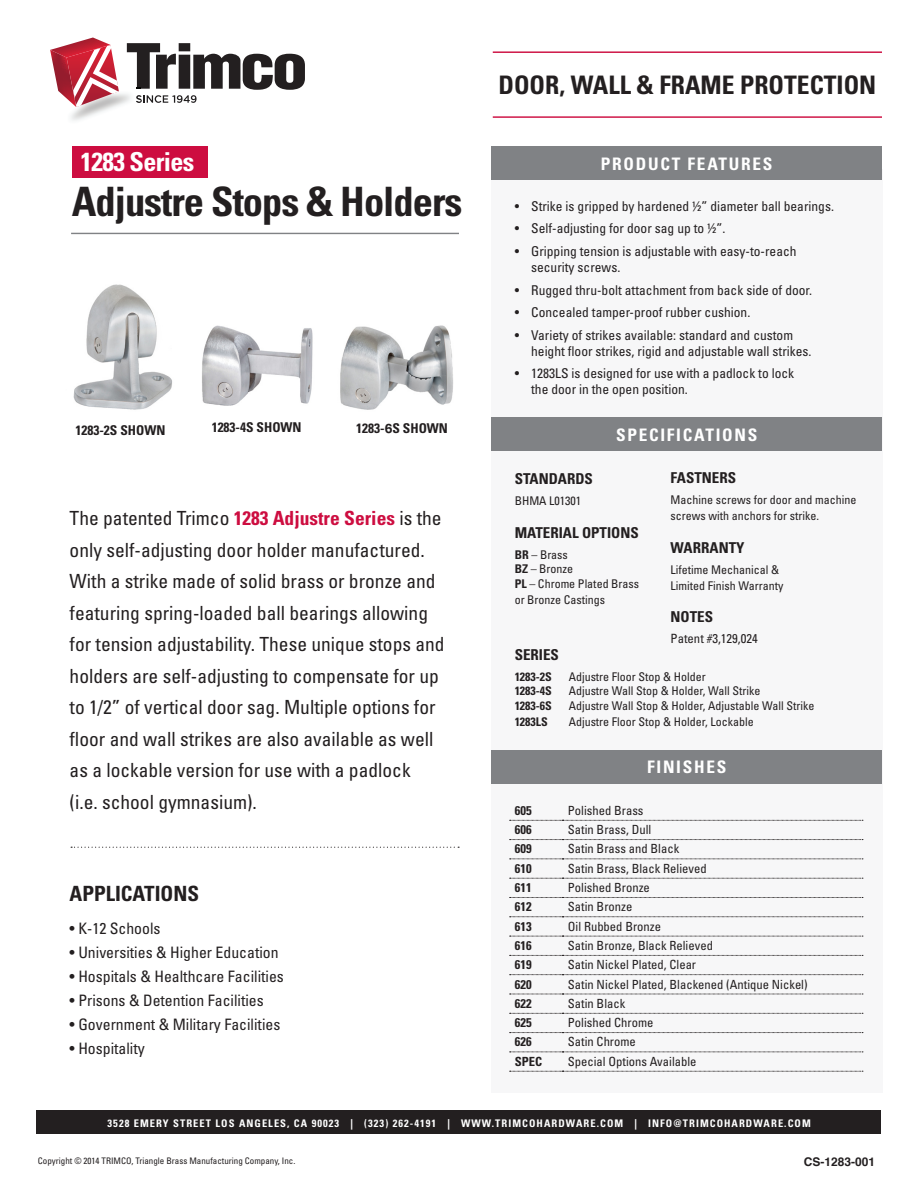
<style>
.page{position:relative;width:918px;height:1188px;background:#fff}
.page>*{position:absolute;margin:0;border:0;box-sizing:border-box;transform-origin:0 0}
.t1{font:700 condensed 40.5px "Univers";letter-spacing:-.025em;color:#231f20}
.t2{font:700 condensed 26.1px "Univers";letter-spacing:-.025em;color:#fff}
.t3{font:700 condensed 25.5px "Univers";color:#231f20}
.t4{font:700 condensed 21px "Univers";color:#231f20}
.t5{font:condensed 19.5px/31.5px "Univers";color:#231f20}
.t6{font:700 condensed 17.25px "Univers";letter-spacing:.1em;color:#fff}
.t7{font:condensed 15.75px "Univers";color:#231f20}
.t8{font:700 condensed 15px "Univers";color:#231f20}
.t9{font:condensed 13.5px/16.2px "Univers";color:#231f20}
.t10{font:700 condensed 13.5px "Univers";color:#231f20}
.t11{font:condensed 12.75px "Univers";color:#231f20}
.t12{font:condensed 12.6px "Univers";color:#231f20}
.t13{font:700 condensed 12.6px "Univers";color:#231f20}
.t14{font:condensed 12px/16.2px "Univers";color:#231f20}
.t15{font:700 condensed 12px "Univers";color:#231f20}
.t16{font:700 12px "Helvetica";color:#231f20}
.t17{font:700 condensed 10.5px "Univers";letter-spacing:.1em;color:#fff}
.t18{font:condensed 9px "Univers";color:#231f20}
.s1{font-family:"Tunga";font-stretch:normal;font-size:16.5px}
.s2{font-weight:700;color:#cd0d40}
.s3{font-weight:700}
</style>
<div class="page">
<div style="left:491px;top:169px;width:392px;height:924px;background:#f7f7f8"></div>
<div style="left:37px;top:1111px;width:844px;height:23px;background:#231f20"></div>
<hr style="left:71px;top:233px;width:388px;height:1px;background:#808285">
<div style="left:72px;top:146px;width:135px;height:32px;background:#cd0d40"></div>
<svg style="left:71px;top:847px;width:388px;height:1px"></svg>
<svg style="left:50px;top:38px;width:255px;height:70px"></svg>
<hr style="left:493px;top:51px;width:389px;height:2px;background:#cd0d40">
<hr style="left:493px;top:116px;width:389px;height:2px;background:#cd0d40">
<div style="left:491px;top:146px;width:391px;height:33px;background:#808285"></div>
<div style="left:491px;top:750px;width:391px;height:34px;background:#808285"></div>
<div style="left:491px;top:417px;width:391px;height:34px;background:#808285"></div>
<svg style="left:510px;top:820px;width:353px;height:1px"></svg>
<svg style="left:510px;top:839px;width:353px;height:1px"></svg>
<svg style="left:510px;top:859px;width:353px;height:1px"></svg>
<svg style="left:510px;top:878px;width:353px;height:1px"></svg>
<svg style="left:510px;top:897px;width:353px;height:1px"></svg>
<svg style="left:510px;top:917px;width:353px;height:1px"></svg>
<svg style="left:510px;top:936px;width:353px;height:1px"></svg>
<svg style="left:510px;top:955px;width:353px;height:1px"></svg>
<svg style="left:510px;top:974px;width:353px;height:1px"></svg>
<svg style="left:510px;top:994px;width:353px;height:1px"></svg>
<svg style="left:510px;top:1013px;width:353px;height:1px"></svg>
<svg style="left:510px;top:1032px;width:353px;height:1px"></svg>
<svg style="left:510px;top:1052px;width:353px;height:1px"></svg>
<svg style="left:510px;top:1071px;width:353px;height:1px"></svg>
<img style="left:73px;top:284px;width:99px;height:126px">
<img style="left:202px;top:325px;width:111px;height:81px">
<img style="left:340px;top:325px;width:113px;height:85px">
<p class="t2" style="left:81px;top:146px;width:115px">1283 Series</p>
<p class="t1" style="left:72px;top:177px;width:392px">Adjustre Stops &amp; Holders</p>
<p class="t10" style="left:75px;top:422px;width:91px">1283-2S SHOWN</p>
<p class="t10" style="left:212px;top:419px;width:91px">1283-4S SHOWN</p>
<p class="t10" style="left:356px;top:420px;width:93px">1283-<span class="s1">6</span>S SHOWN</p>
<p class="t5" style="left:70px;top:503px;width:377px">The patented Trimco <span class="s2">1283 Adjustre Series</span> is the only self-adjusting door holder manufactured.<br>With a strike made of solid brass or bronze and featuring spring-loaded ball bearings allowing for tension adjustability. These unique stops and holders are self-adjusting to compensate for up to 1/2” of vertical door sag. Multiple options for floor and wall strikes are also available as well as a lockable version for use with a padlock<br>(i.e. school gymnasium).</p>
<p class="t4" style="left:70px;top:881px;width:131px">APPLICATIONS</p>
<p class="t7" style="left:70px;top:918px;width:92px">• K-12 Schools</p>
<p class="t7" style="left:70px;top:942px;width:211px">• Universities &amp; Higher Education</p>
<p class="t7" style="left:70px;top:966px;width:216px">• Hospitals &amp; Healthcare Facilities</p>
<p class="t7" style="left:70px;top:990px;width:196px">• Prisons &amp; Detention Facilities</p>
<p class="t7" style="left:70px;top:1014px;width:212px">• Government &amp; Military Facilities</p>
<p class="t7" style="left:70px;top:1038px;width:77px">• Hospitality</p>
<p class="t3" style="left:498px;top:69px;width:379px">DOOR, WALL &amp; FRAME PROTECTION</p>
<p class="t6" style="left:601px;top:153px;width:173px">PRODUCT FEATURES</p>
<p class="t9" style="left:515px;top:198px;width:321px">• Strike is gripped by hardened ½” diameter ball bearings.</p>
<p class="t9" style="left:515px;top:220px;width:212px">• Self-adjusting for door sag up to ½”.</p>
<p class="t9" style="left:531px;top:243px;width:267px;text-indent:-16px">• Gripping tension is adjustable with easy-to-reach security screws.</p>
<p class="t9" style="left:515px;top:281px;width:299px">• Rugged thru-bolt attachment from back side of door.</p>
<p class="t9" style="left:515px;top:304px;width:237px">• Concealed tamper-proof rubber cushion.</p>
<p class="t9" style="left:531px;top:326px;width:282px;text-indent:-16px">• Variety of strikes available: standard and custom height floor strikes, rigid and adjustable wall strikes.</p>
<p class="t9" style="left:531px;top:365px;width:265px;text-indent:-16px">• 1283LS is designed for use with a padlock to lock the door in the open position.</p>
<p class="t6" style="left:616px;top:424px;width:143px">SPECIFICATIONS</p>
<p class="t8" style="left:515px;top:469px;width:80px">STANDARDS</p>
<p class="t14" style="left:515px;top:492px;width:68px">BHMA L01301</p>
<p class="t8" style="left:515px;top:524px;width:126px">MATERIAL OPTIONS</p>
<p class="t14" style="left:515px;top:546px;width:55px"><span class="s3">BR</span> – Brass</p>
<p class="t14" style="left:515px;top:561px;width:60px"><span class="s3">BZ</span> – Bronze</p>
<p class="t14" style="left:515px;top:575px;width:126px"><span class="s3">PL</span> – Chrome Plated Brass or Bronze Castings</p>
<p class="t8" style="left:671px;top:468px;width:67px">FASTNERS</p>
<p class="t14" style="left:671px;top:491px;width:187px">Machine screws for door and machine screws with anchors for strike.</p>
<p class="t8" style="left:671px;top:539px;width:75px">WARRANTY</p>
<p class="t14" style="left:671px;top:562px;width:110px">Lifetime Mechanical &amp;</p>
<p class="t14" style="left:671px;top:578px;width:114px">Limited Finish Warranty</p>
<p class="t8" style="left:671px;top:607px;width:44px">NOTES</p>
<p class="t11" style="left:671px;top:630px;width:89px">Patent #3,129,024</p>
<p class="t8" style="left:515px;top:645px;width:46px">SERIES</p>
<p class="t15" style="left:515px;top:669px;width:39px">1283-2S</p>
<p class="t14" style="left:569px;top:668px;width:139px">Adjustre Floor Stop &amp; Holder</p>
<p class="t15" style="left:515px;top:683px;width:39px">1283-4S</p>
<p class="t14" style="left:569px;top:683px;width:193px">Adjustre Wall Stop &amp; Holder, Wall Strike</p>
<p class="t15" style="left:515px;top:698px;width:39px">1283-6S</p>
<p class="t14" style="left:569px;top:697px;width:247px">Adjustre Wall Stop &amp; Holder, Adjustable Wall Strike</p>
<p class="t15" style="left:515px;top:714px;width:35px">1283LS</p>
<p class="t14" style="left:569px;top:713px;width:187px">Adjustre Floor Stop &amp; Holder, Lockable</p>
<p class="t6" style="left:647px;top:757px;width:81px">FINISHES</p>
<p class="t13" style="left:515px;top:802px;width:18px">605</p>
<p class="t12" style="left:568px;top:802px;width:77px">Polished Brass</p>
<p class="t13" style="left:515px;top:822px;width:18px">606</p>
<p class="t12" style="left:568px;top:822px;width:85px">Satin Brass, Dull</p>
<p class="t13" style="left:515px;top:841px;width:18px">609</p>
<p class="t12" style="left:568px;top:841px;width:113px">Satin Brass and Black</p>
<p class="t13" style="left:515px;top:860px;width:18px">610</p>
<p class="t12" style="left:568px;top:860px;width:140px">Satin Brass, Black Relieved</p>
<p class="t13" style="left:515px;top:880px;width:18px">611</p>
<p class="t12" style="left:568px;top:880px;width:84px">Polished Bronze</p>
<p class="t13" style="left:515px;top:899px;width:18px">612</p>
<p class="t12" style="left:568px;top:899px;width:66px">Satin Bronze</p>
<p class="t13" style="left:515px;top:918px;width:18px">613</p>
<p class="t12" style="left:568px;top:918px;width:95px">Oil Rubbed Bronze</p>
<p class="t13" style="left:515px;top:938px;width:18px">616</p>
<p class="t12" style="left:568px;top:937px;width:147px">Satin Bronze, Black Relieved</p>
<p class="t13" style="left:515px;top:957px;width:18px">619</p>
<p class="t12" style="left:568px;top:957px;width:130px">Satin Nickel Plated, Clear</p>
<p class="t13" style="left:515px;top:976px;width:18px">620</p>
<p class="t12" style="left:568px;top:976px;width:241px">Satin Nickel Plated, Blackened (Antique Nickel)</p>
<p class="t13" style="left:515px;top:996px;width:18px">622</p>
<p class="t12" style="left:568px;top:995px;width:59px">Satin Black</p>
<p class="t13" style="left:515px;top:1015px;width:18px">625</p>
<p class="t12" style="left:568px;top:1015px;width:87px">Polished Chrome</p>
<p class="t13" style="left:515px;top:1034px;width:18px">626</p>
<p class="t12" style="left:568px;top:1034px;width:70px">Satin Chrome</p>
<p class="t13" style="left:515px;top:1054px;width:29px">SPEC</p>
<p class="t12" style="left:568px;top:1053px;width:130px">Special Options Available</p>
<p class="t17" style="left:108px;top:1116px;width:705px">3528 EMERY STREET LOS ANGELES, CA 90023 | (323) 262-4191 | WWW.TRIMCOHARDWARE.COM | INFO@TRIMCOHARDWARE.COM</p>
<p class="t18" style="left:38px;top:1155px;width:259px">Copyright © 2014 TRIMCO, Triangle Brass Manufacturing Company, Inc.</p>
<p class="t16" style="left:804px;top:1152px;width:73px">CS-1283-001</p>
</div>
